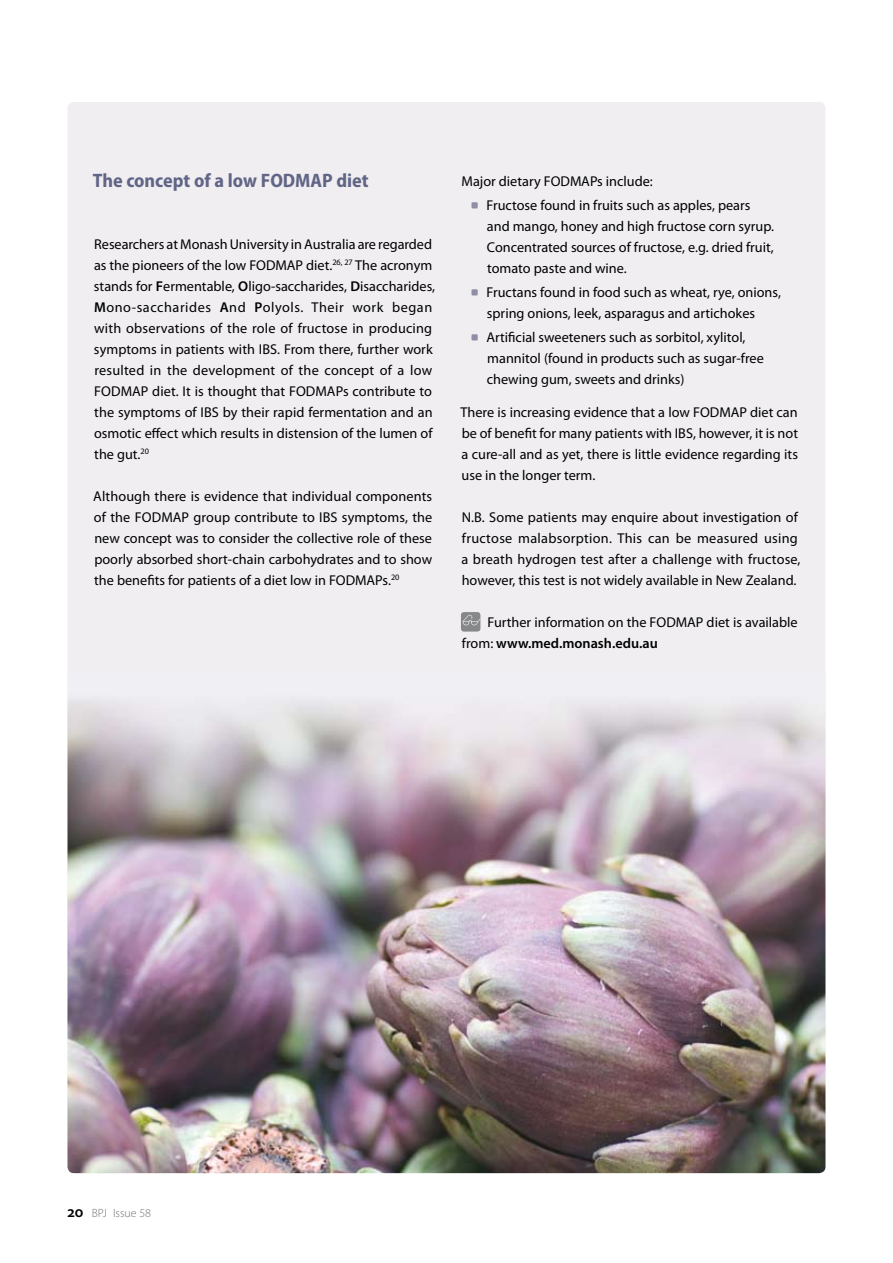
<style>
.page{position:relative;width:893px;height:1263px;background:#fff}
.page>*{position:absolute;margin:0;border:0;box-sizing:border-box;transform-origin:0 0}
.t1{font:700 semi-condensed 19.5px "Myriad Pro";color:#616586}
.t2{font:14.25px/21px "Myriad Pro";color:#000}
.t3{font:300 12px "Myriad Pro";color:#707173}
.s1{font-weight:600}
.s2{font-weight:600;font-size:15.75px;color:#000}
</style>
<div class="page">
<div style="left:67px;top:102px;width:758px;height:1071px;background:#f0eef1;border-radius:6px"></div>
<img style="left:68px;top:701px;width:757px;height:472px">
<svg style="left:471px;top:202px;width:7px;height:7px"></svg>
<svg style="left:471px;top:289px;width:7px;height:7px"></svg>
<svg style="left:471px;top:334px;width:7px;height:7px"></svg>
<div style="left:461px;top:612px;width:19px;height:20px;background:#87888a;border-radius:3px"></div>
<svg style="left:463px;top:615px;width:17px;height:10px"></svg>
<h1 class="t1" style="left:93px;top:170px;width:278px">The concept of a low FODMAP diet</h1>
<p class="t2" style="left:94px;top:233px;width:343px">Researchers at Monash University in Australia are regarded as the pioneers of the low FODMAP diet.<sup>26,</sup> <sup>27</sup> The acronym stands for <span class="s1">F</span>ermentable, <span class="s1">O</span>ligo-saccharides, <span class="s1">D</span>isaccharides, <span class="s1">M</span>ono-saccharides <span class="s1">A</span>nd <span class="s1">P</span>olyols. Their work began with observations of the role of fructose in producing symptoms in patients with IBS. From there, further work resulted in the development of the concept of a low FODMAP diet. It is thought that FODMAPs contribute to the symptoms of IBS by their rapid fermentation and an osmotic effect which results in distension of the lumen of the gut.<sup>20</sup></p>
<p class="t2" style="left:93px;top:485px;width:341px;text-align:justify">Although there is evidence that individual components of the FODMAP group contribute to IBS symptoms, the new concept was to consider the collective role of these poorly absorbed short-chain carbohydrates and to show the benefits for patients of a diet low in FODMAPs.<sup>20</sup></p>
<p class="t2" style="left:486px;top:169px;width:265px;line-height:24px;text-indent:-25px">Major dietary FODMAPs include:<br>Fructose found in fruits such as apples, pears</p>
<p class="t2" style="left:487px;top:216px;width:289px;text-align:justify">and mango, honey and high fructose corn syrup.<br>Concentrated sources of fructose, e.g. dried fruit, tomato paste and wine.</p>
<p class="t2" style="left:486px;top:281px;width:296px">Fructans found in food such as wheat, rye, onions, spring onions, leek, asparagus and artichokes</p>
<p class="t2" style="left:486px;top:326px;width:279px">Artificial sweeteners such as sorbitol, xylitol, mannitol (found in products such as sugar-free chewing gum, sweets and drinks)</p>
<p class="t2" style="left:461px;top:402px;width:339px;text-align:justify">There is increasing evidence that a low FODMAP diet can be of benefit for many patients with IBS, however, it is not a cure-all and as yet, there is little evidence regarding its use in the longer term.</p>
<p class="t2" style="left:461px;top:507px;width:341px">N.B. Some patients may enquire about investigation of fructose malabsorption. This can be measured using a breath hydrogen test after a challenge with fructose, however, this test is not widely available in New Zealand.</p>
<p class="t2" style="left:462px;top:612px;width:337px;text-indent:26px">Further information on the FODMAP diet is available from: <span class="s1">www.med.monash.edu.au</span></p>
<p class="t3" style="left:68px;top:1206px;width:85px"><span class="s2">20</span> BPJ Issue 58</p>
</div>
